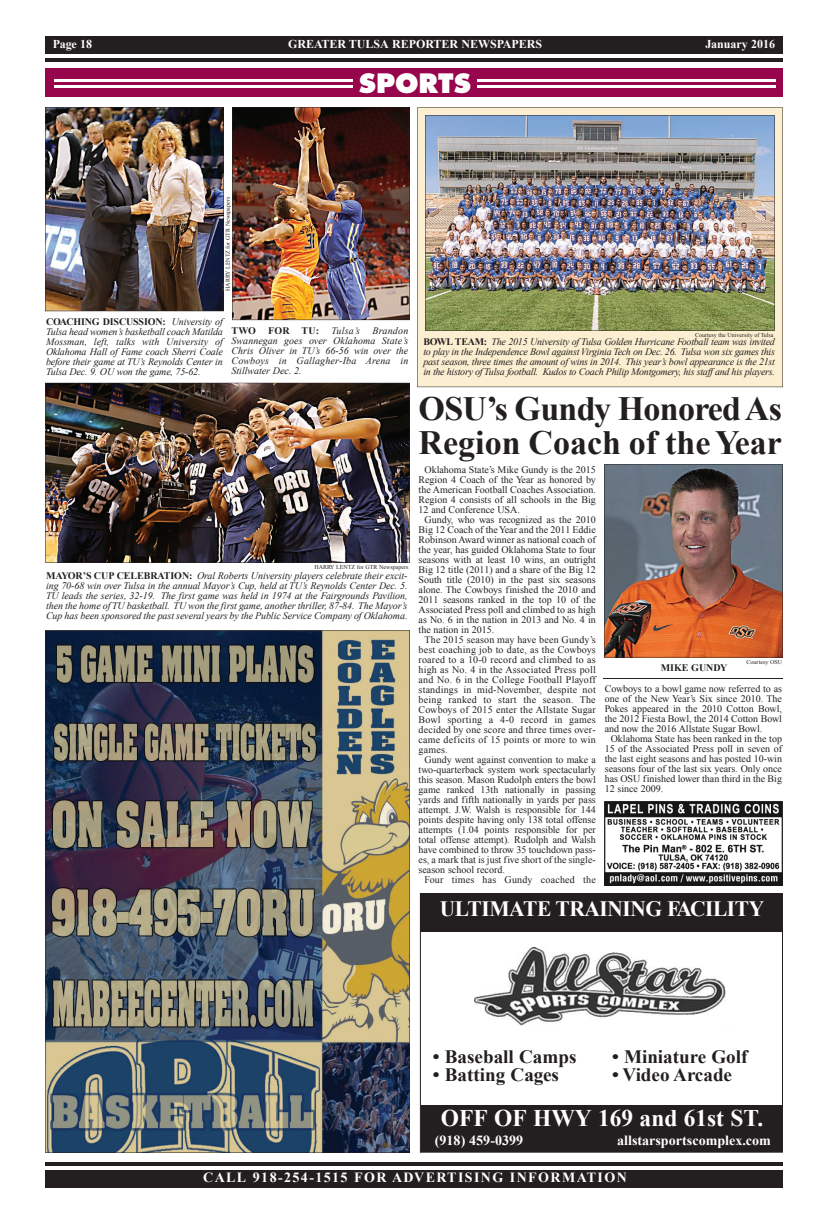
<style>
.page{position:relative;width:819px;height:1224px;background:#fff}
.page>*{position:absolute;margin:0;border:0;box-sizing:border-box;transform-origin:0 0}
.t1{font:700 34px/34px "Times New Roman";letter-spacing:-.01em;color:#231f20}
.t2{font:800 26px "Futura";color:#fff}
.t3{font:700 23.9px "Times New Roman";color:#fff}
.t4{font:700 21.9px "Times New Roman";letter-spacing:-.02em;color:#fff}
.t5{font:700 18.9px "Times New Roman";color:#231f20}
.t6{font:700 14px "Times New Roman";letter-spacing:.1em;color:#fff}
.t7{font:700 13.9px "Times New Roman";color:#fff}
.t8{font:700 12px "Times New Roman";color:#fff}
.t9{font:10px "Times New Roman";color:#231f20}
.t10{font:italic 10px/10px "Times New Roman";letter-spacing:-.015em;color:#231f20;text-align:justify}
.t11{font:10px "Times New Roman";letter-spacing:.02em;color:#231f20}
.t12{font:10px "Times New Roman";letter-spacing:.025em;color:#231f20}
.t13{font:700 10px "Times New Roman";color:#231f20}
.t14{font:6px "Times New Roman";color:#231f20}
.s1{font-weight:700;font-style:normal}
</style>
<div class="page">
<div style="left:45px;top:36px;width:738px;height:18px;background:#231f20"></div>
<hr style="left:45px;top:58px;width:738px;height:4px;background:#231f20">
<div style="left:45px;top:1170px;width:738px;height:18px;background:#231f20"></div>
<hr style="left:45px;top:1162px;width:738px;height:4px;background:#231f20">
<div style="left:45px;top:69px;width:738px;height:28px;background:#97054c"></div>
<hr style="left:54px;top:85px;width:299px;height:2px;background:#fff">
<hr style="left:54px;top:79px;width:299px;height:3px;background:#fff">
<hr style="left:478px;top:85px;width:298px;height:2px;background:#fff">
<hr style="left:478px;top:79px;width:298px;height:3px;background:#fff">
<svg style="left:420px;top:893px;width:363px;height:260px"></svg>
<div style="left:421px;top:894px;width:361px;height:38px;background:#231f20"></div>
<div style="left:421px;top:1105px;width:361px;height:47px;background:#231f20"></div>
<img style="left:474px;top:948px;width:256px;height:80px">
<img style="left:45px;top:630px;width:365px;height:523px">
<img style="left:45px;top:107px;width:179px;height:204px">
<img style="left:232px;top:107px;width:178px;height:213px">
<div style="left:417px;top:107px;width:366px;height:280px;background:#fcefd1"></div>
<img style="left:45px;top:383px;width:365px;height:180px">
<img style="left:604px;top:802px;width:179px;height:83px">
<img style="left:604px;top:464px;width:179px;height:193px">
<hr style="left:604px;top:679px;width:179px;height:1px;background:#231f20">
<img style="left:425px;top:115px;width:350px;height:216px">
<p class="t8" style="left:53px;top:36px;width:41px">Page 18</p>
<p class="t8" style="left:288px;top:36px;width:255px">GREATER TULSA REPORTER NEWSPAPERS</p>
<p class="t8" style="left:705px;top:36px;width:71px">January 2016</p>
<p class="t14" style="left:224px;top:291px;width:95px;rotate:-90deg">HARRY LENTZ for GTR Newspapers</p>
<h2 class="t2" style="left:359px;top:67px;width:114px">SPORTS</h2>
<p class="t10" style="left:46px;top:317px;width:178px"><span class="s1">COACHING DISCUSSION:</span> University of Tulsa head women’s basketball coach Matilda Mossman, left, talks with University of Oklahoma Hall of Fame coach Sherri Coale before their game at TU’s Reynolds Center in Tulsa Dec. 9. OU won the game, 75-62.</p>
<p class="t10" style="left:232px;top:326px;width:178px"><span class="s1">TWO FOR TU:</span> Tulsa’s Brandon Swannegan goes over Oklahoma State’s Chris Oliver in TU’s 66-56 win over the Cowboys in Gallagher-Iba Arena in Stillwater Dec. 2.</p>
<p class="t14" style="left:314px;top:563px;width:95px">HARRY LENTZ for GTR Newspapers</p>
<p class="t10" style="left:46px;top:570px;width:363px"><span class="s1">MAYOR’S CUP CELEBRATION:</span> Oral Roberts University players celebrate their excit&shy;ing 70-68 win over Tulsa in the annual Mayor’s Cup, held at TU’s Reynolds Center Dec. 5.<br>TU leads the series, 32-19. The first game was held in 1974 at the Fairgrounds Pavilion, then the home of TU basketball. TU won the first game, another thriller, 87-84. The Mayor’s Cup has been sponsored the past several years by the Public Service Company of Oklahoma.</p>
<p class="t14" style="left:695px;top:331px;width:80px">Courtesy the University of Tulsa</p>
<p class="t10" style="left:423px;top:337px;width:353px"><span class="s1">BOWL TEAM:</span> The 2015 University of Tulsa Golden Hurricane Football team was invited to play in the Independence Bowl against Virginia Tech on Dec. 26. Tulsa won six games this past season, three times the amount of wins in 2014. This year’s bowl appearance is the 21st in the history of Tulsa football. Kudos to Coach Philip Montgomery, his staff and his players.</p>
<h1 class="t1" style="left:419px;top:391px;width:365px">OSU’s Gundy Honored As<br>Region Coach of the Year</h1>
<p class="t9" style="left:424px;top:462px;width:173px">Oklahoma State’s Mike Gundy is the 2015</p>
<p class="t9" style="left:419px;top:472px;width:179px">Region 4 Coach of the Year as honored by</p>
<p class="t9" style="left:419px;top:482px;width:179px">the American Football Coaches Association.</p>
<p class="t9" style="left:419px;top:492px;width:179px">Region 4 consists of all schools in the Big</p>
<p class="t9" style="left:419px;top:502px;width:103px">12 and Conference USA.</p>
<p class="t9" style="left:424px;top:512px;width:173px">Gundy, who was recognized as the 2010</p>
<p class="t9" style="left:419px;top:522px;width:179px">Big 12 Coach of the Year and the 2011 Eddie</p>
<p class="t9" style="left:419px;top:532px;width:179px">Robinson Award winner as national coach of</p>
<p class="t9" style="left:419px;top:542px;width:179px">the year, has guided Oklahoma State to four</p>
<p class="t9" style="left:419px;top:552px;width:179px">seasons with at least 10 wins, an outright</p>
<p class="t9" style="left:419px;top:562px;width:179px">Big 12 title (2011) and a share of the Big 12</p>
<p class="t9" style="left:419px;top:572px;width:179px">South title (2010) in the past six seasons</p>
<p class="t9" style="left:419px;top:582px;width:179px">alone. The Cowboys finished the 2010 and</p>
<p class="t9" style="left:419px;top:592px;width:179px">2011 seasons ranked in the top 10 of the</p>
<p class="t9" style="left:419px;top:602px;width:179px">Associated Press poll and climbed to as high</p>
<p class="t9" style="left:419px;top:612px;width:179px">as No. 6 in the nation in 2013 and No. 4 in</p>
<p class="t9" style="left:419px;top:622px;width:77px">the nation in 2015.</p>
<p class="t11" style="left:424px;top:632px;width:173px">The 2015 season may have been Gundy’s</p>
<p class="t11" style="left:419px;top:642px;width:179px">best coaching job to date, as the Cowboys</p>
<p class="t11" style="left:419px;top:652px;width:179px">roared to a 10-0 record and climbed to as</p>
<p class="t11" style="left:419px;top:662px;width:179px">high as No. 4 in the Associated Press poll</p>
<p class="t11" style="left:419px;top:672px;width:179px">and No. 6 in the College Football Playoff</p>
<p class="t11" style="left:419px;top:682px;width:179px">standings in mid-November, despite not</p>
<p class="t12" style="left:419px;top:692px;width:179px">being ranked to start the season. The</p>
<p class="t11" style="left:419px;top:702px;width:179px">Cowboys of 2015 enter the Allstate Sugar</p>
<p class="t12" style="left:419px;top:712px;width:179px">Bowl sporting a 4-0 record in games</p>
<p class="t11" style="left:419px;top:722px;width:179px">decided by one score and three times over-</p>
<p class="t11" style="left:419px;top:732px;width:179px">came deficits of 15 points or more to win</p>
<p class="t9" style="left:419px;top:742px;width:30px">games.</p>
<p class="t9" style="left:425px;top:752px;width:173px">Gundy went against convention to make a</p>
<p class="t9" style="left:419px;top:762px;width:179px">two-quarterback system work spectacularly</p>
<p class="t9" style="left:419px;top:772px;width:179px">this season. Mason Rudolph enters the bowl</p>
<p class="t9" style="left:419px;top:782px;width:179px">game ranked 13th nationally in passing</p>
<p class="t9" style="left:419px;top:792px;width:179px">yards and fifth nationally in yards per pass</p>
<p class="t9" style="left:419px;top:802px;width:179px">attempt. J.W. Walsh is responsible for 144</p>
<p class="t9" style="left:419px;top:812px;width:179px">points despite having only 138 total offense</p>
<p class="t9" style="left:419px;top:822px;width:179px">attempts (1.04 points responsible for per</p>
<p class="t9" style="left:419px;top:832px;width:179px">total offense attempt). Rudolph and Walsh</p>
<p class="t9" style="left:419px;top:842px;width:179px">have combined to throw 35 touchdown pass-</p>
<p class="t9" style="left:419px;top:852px;width:179px">es, a mark that is just five short of the single-</p>
<p class="t9" style="left:419px;top:862px;width:88px">season school record.</p>
<p class="t11" style="left:425px;top:872px;width:173px">Four times has Gundy coached the</p>
<p class="t13" style="left:661px;top:661px;width:68px">MIKE GUNDY</p>
<p class="t14" style="left:747px;top:658px;width:37px">Courtesy OSU</p>
<p class="t9" style="left:605px;top:682px;width:179px">Cowboys to a bowl game now referred to as</p>
<p class="t9" style="left:605px;top:692px;width:179px">one of the New Year’s Six since 2010. The</p>
<p class="t9" style="left:605px;top:702px;width:179px">Pokes appeared in the 2010 Cotton Bowl,</p>
<p class="t9" style="left:605px;top:712px;width:179px">the 2012 Fiesta Bowl, the 2014 Cotton Bowl</p>
<p class="t9" style="left:605px;top:722px;width:159px">and now the 2016 Allstate Sugar Bowl.</p>
<p class="t9" style="left:611px;top:732px;width:173px">Oklahoma State has been ranked in the top</p>
<p class="t9" style="left:605px;top:742px;width:179px">15 of the Associated Press poll in seven of</p>
<p class="t9" style="left:605px;top:752px;width:179px">the last eight seasons and has posted 10-win</p>
<p class="t9" style="left:605px;top:762px;width:179px">seasons four of the last six years. Only once</p>
<p class="t9" style="left:605px;top:772px;width:179px">has OSU finished lower than third in the Big</p>
<p class="t9" style="left:605px;top:782px;width:60px">12 since 2009.</p>
<h3 class="t4" style="left:440px;top:893px;width:326px">ULTIMATE TRAINING FACILITY</h3>
<h3 class="t5" style="left:433px;top:1043px;width:145px">• Baseball Camps</h3>
<h3 class="t5" style="left:433px;top:1061px;width:128px">• Batting Cages</h3>
<h3 class="t5" style="left:612px;top:1043px;width:137px">• Miniature Golf</h3>
<h3 class="t5" style="left:612px;top:1061px;width:122px">• Video Arcade</h3>
<h3 class="t3" style="left:441px;top:1102px;width:324px">OFF OF HWY 169 and 61st ST.</h3>
<h3 class="t7" style="left:435px;top:1131px;width:90px">(918) 459-0399</h3>
<h3 class="t7" style="left:617px;top:1131px;width:155px">allstarsportscomplex.com</h3>
<h3 class="t6" style="left:203px;top:1168px;width:425px">CALL 918-254-1515 FOR ADVERTISING INFORMATION</h3>
</div>
